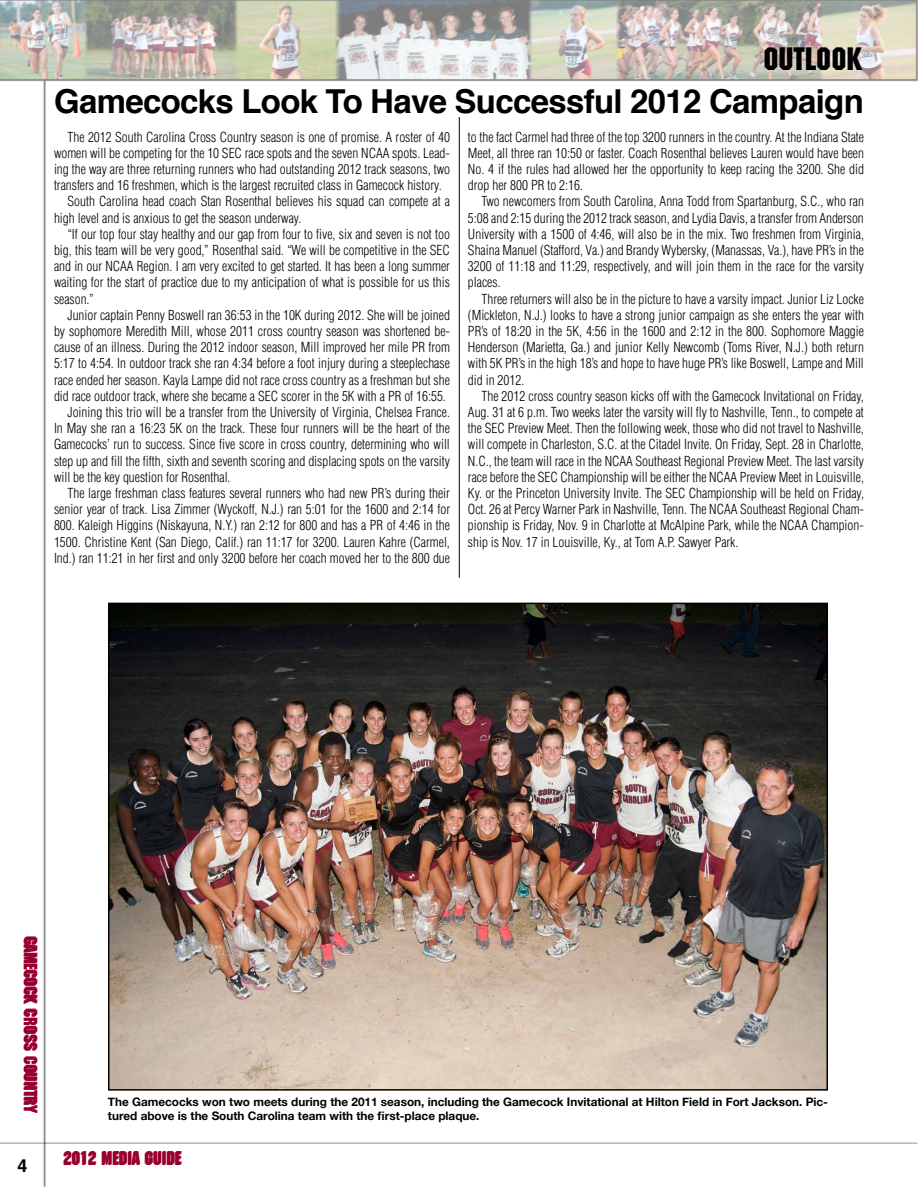
<style>
.page{position:relative;width:918px;height:1188px;background:#fff}
.page>*{position:absolute;margin:0;border:0;box-sizing:border-box;transform-origin:0 0}
.t1{font:700 33px "Helvetica";letter-spacing:-.02em;color:#000}
.t2{font:31.5px "Machine LT";color:#000}
.t3{font:18px "Machine LT";color:#98002e}
.t4{font:700 18px "Helvetica";color:#000}
.t5{font:300 condensed 13.5px/16.2px "Helvetica LT Std";color:#000;text-align:justify}
.t6{font:700 11.7px/14px "Helvetica Neue";color:#000}
</style>
<div class="page">
<hr style="left:44px;top:81px;width:1px;height:1106px;background:#010000">
<hr style="left:0;top:1142px;width:917px;height:2px;background:#010000">
<hr style="left:44px;top:80px;width:2px;height:1106px;background:#010000">
<img style="left:0;top:0;width:918px;height:80px">
<hr style="left:459px;top:117px;width:1px;height:461px;background:#000">
<img style="left:111px;top:606px;width:714px;height:482px">
<div style="left:108px;top:603px;width:720px;height:488px;border:2px solid #000"></div>
<h2 class="t2" style="left:763px;top:41px;width:100px">OUTLOOK</h2>
<h1 class="t1" style="left:54px;top:75px;width:811px">Gamecocks Look To Have Successful 2012 Campaign</h1>
<p class="t5" style="left:68px;top:129px;width:384px">The 2012 South Carolina Cross Country season is one of promise. A roster of 40</p>
<p class="t5" style="left:54px;top:145px;width:397px">women will be competing for the 10 SEC race spots and the seven NCAA spots. Lead-</p>
<p class="t5" style="left:54px;top:161px;width:398px">ing the way are three returning runners who had outstanding 2012 track seasons, two</p>
<p class="t5" style="left:54px;top:177px;width:389px">transfers and 16 freshmen, which is the largest recruited class in Gamecock history.</p>
<p class="t5" style="left:68px;top:193px;width:384px">South Carolina head coach Stan Rosenthal believes his squad can compete at a</p>
<p class="t5" style="left:54px;top:210px;width:249px">high level and is anxious to get the season underway.</p>
<p class="t5" style="left:68px;top:226px;width:384px">“If our top four stay healthy and our gap from four to five, six and seven is not too</p>
<p class="t5" style="left:54px;top:242px;width:397px">big, this team will be very good,” Rosenthal said. “We will be competitive in the SEC</p>
<p class="t5" style="left:54px;top:258px;width:397px">and in our NCAA Region. I am very excited to get started. It has been a long summer</p>
<p class="t5" style="left:54px;top:274px;width:397px">waiting for the start of practice due to my anticipation of what is possible for us this</p>
<p class="t5" style="left:54px;top:291px;width:42px">season.”</p>
<p class="t5" style="left:68px;top:307px;width:384px">Junior captain Penny Boswell ran 36:53 in the 10K during 2012. She will be joined</p>
<p class="t5" style="left:54px;top:323px;width:398px">by sophomore Meredith Mill, whose 2011 cross country season was shortened be-</p>
<p class="t5" style="left:54px;top:339px;width:398px">cause of an illness. During the 2012 indoor season, Mill improved her mile PR from</p>
<p class="t5" style="left:54px;top:355px;width:397px">5:17 to 4:54. In outdoor track she ran 4:34 before a foot injury during a steeplechase</p>
<p class="t5" style="left:54px;top:372px;width:397px">race ended her season. Kayla Lampe did not race cross country as a freshman but she</p>
<p class="t5" style="left:54px;top:388px;width:393px">did race outdoor track, where she became a SEC scorer in the 5K with a PR of 16:55.</p>
<p class="t5" style="left:68px;top:404px;width:384px">Joining this trio will be a transfer from the University of Virginia, Chelsea France.</p>
<p class="t5" style="left:54px;top:420px;width:398px">In May she ran a 16:23 5K on the track. These four runners will be the heart of the</p>
<p class="t5" style="left:54px;top:436px;width:397px">Gamecocks’ run to success. Since five score in cross country, determining who will</p>
<p class="t5" style="left:54px;top:453px;width:398px">step up and fill the fifth, sixth and seventh scoring and displacing spots on the varsity</p>
<p class="t5" style="left:54px;top:469px;width:178px">will be the key question for Rosenthal.</p>
<p class="t5" style="left:68px;top:485px;width:384px">The large freshman class features several runners who had new PR’s during their</p>
<p class="t5" style="left:54px;top:501px;width:398px">senior year of track. Lisa Zimmer (Wyckoff, N.J.) ran 5:01 for the 1600 and 2:14 for</p>
<p class="t5" style="left:54px;top:517px;width:397px">800. Kaleigh Higgins (Niskayuna, N.Y.) ran 2:12 for 800 and has a PR of 4:46 in the</p>
<p class="t5" style="left:54px;top:534px;width:397px">1500. Christine Kent (San Diego, Calif.) ran 11:17 for 3200. Lauren Kahre (Carmel,</p>
<p class="t5" style="left:54px;top:550px;width:398px">Ind.) ran 11:21 in her first and only 3200 before her coach moved her to the 800 due</p>
<p class="t5" style="left:468px;top:129px;width:398px">to the fact Carmel had three of the top 3200 runners in the country. At the Indiana State Meet, all three ran 10:50 or faster. Coach Rosenthal believes Lauren would have been No. 4 if the rules had allowed her the opportunity to keep racing the 3200. She did drop her 800 PR to 2:16.</p>
<p class="t5" style="left:468px;top:193px;width:398px;text-indent:13px">Two newcomers from South Carolina, Anna Todd from Spartanburg, S.C., who ran 5:08 and 2:15 during the 2012 track season, and Lydia Davis, a transfer from Anderson University with a 1500 of 4:46, will also be in the mix. Two freshmen from Virginia, Shaina Manuel (Stafford, Va.) and Brandy Wybersky, (Manassas, Va.), have PR’s in the 3200 of 11:18 and 11:29, respectively, and will join them in the race for the varsity places.</p>
<p class="t5" style="left:468px;top:291px;width:398px;text-indent:13px">Three returners will also be in the picture to have a varsity impact. Junior Liz Locke (Mickleton, N.J.) looks to have a strong junior campaign as she enters the year with PR’s of 18:20 in the 5K, 4:56 in the 1600 and 2:12 in the 800. Sophomore Maggie Henderson (Marietta, Ga.) and junior Kelly Newcomb (Toms River, N.J.) both return with 5K PR’s in the high 18’s and hope to have huge PR’s like Boswell, Lampe and Mill did in 2012.</p>
<p class="t5" style="left:468px;top:388px;width:398px;text-indent:13px">The 2012 cross country season kicks off with the Gamecock Invitational on Friday, Aug. 31 at 6 p.m. Two weeks later the varsity will fly to Nashville, Tenn., to compete at the SEC Preview Meet. Then the following week, those who did not travel to Nashville, will compete in Charleston, S.C. at the Citadel Invite. On Friday, Sept. 28 in Charlotte, N.C., the team will race in the NCAA Southeast Regional Preview Meet. The last varsity race before the SEC Championship will be either the NCAA Preview Meet in Louisville, Ky. or the Princeton University Invite. The SEC Championship will be held on Friday, Oct. 26 at Percy Warner Park in Nashville, Tenn. The NCAA Southeast Regional Cham&shy;pionship is Friday, Nov. 9 in Charlotte at McAlpine Park, while the NCAA Champion&shy;ship is Nov. 17 in Louisville, Ky., at Tom A.P. Sawyer Park.</p>
<h3 class="t3" style="left:41px;top:936px;width:178px;rotate:90deg">GAMECOCK CROSS COUNTRY</h3>
<h3 class="t4" style="left:18px;top:1151px;width:12px">4</h3>
<p class="t6" style="left:108px;top:1094px;width:722px">The Gamecocks won two meets during the 2011 season, including the Gamecock Invitational at Hilton Field in Fort Jackson. Pic&shy;tured above is the South Carolina team with the first-place plaque.</p>
<h3 class="t3" style="left:64px;top:1147px;width:120px">2012 MEDIA GUIDE</h3>
</div>
